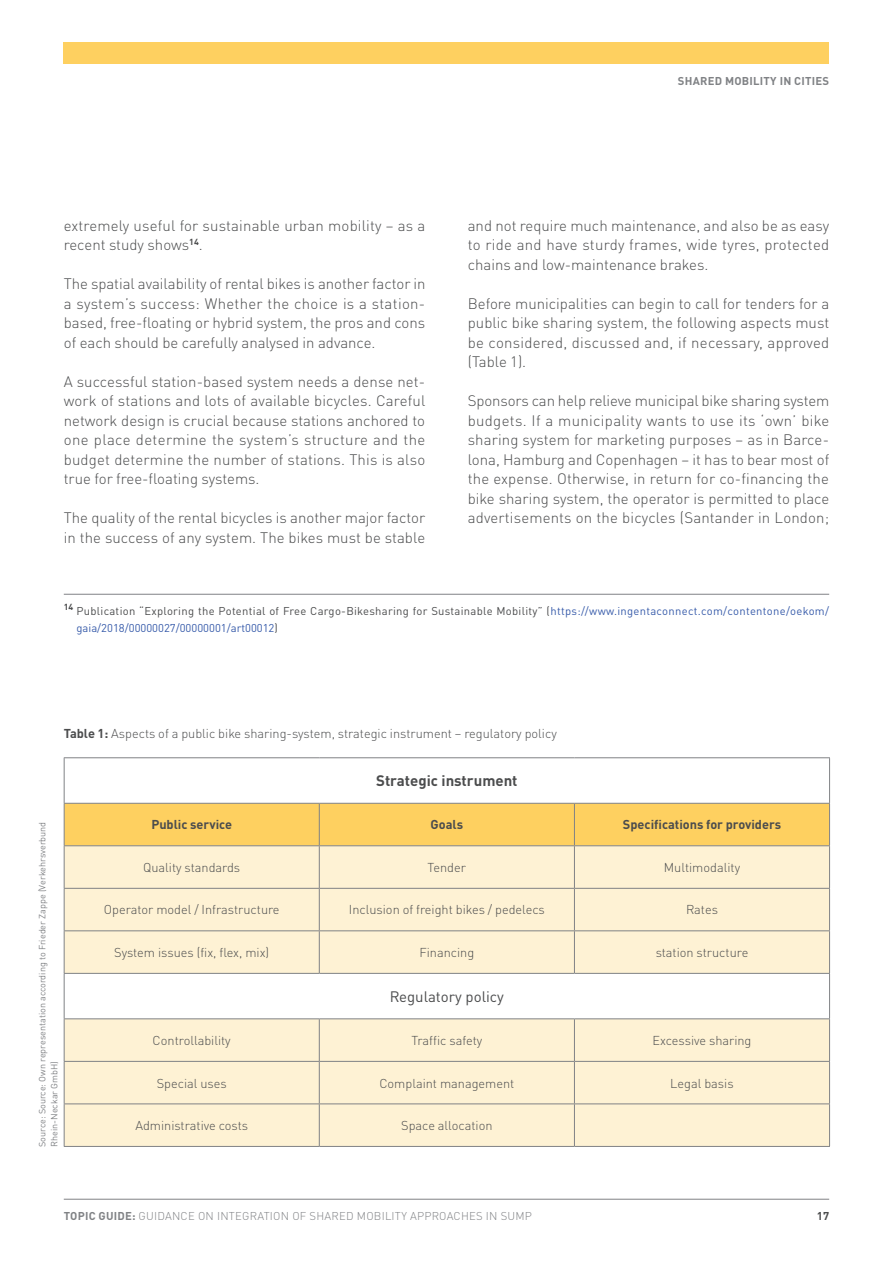
<style>
.page{position:relative;width:893px;height:1263px;background:#fff}
.page>*{position:absolute;margin:0;border:0;box-sizing:border-box;transform-origin:0 0}
.Copy_Light_10pt_ZAB{font:300 15px/19.5px "DIN Pro";color:#4b4c4d;text-align:justify}
.t1{font:700 15px "DIN Pro";color:#4b4c4d}
.t2{font:15px "DIN Pro";color:#4b4c4d}
.Copy_BOX_TAB_Light_8{font:300 12.75px "DIN Pro";color:#4b4c4d}
.Table{font:300 12.75px "DIN Pro";color:#4b4c4d}
.Copy_BOX_TAB_Light_8-2{font:700 12.75px "DIN Pro";color:#4b4c4d}
.Fußnoten_Regular_7_5{font:11.25px/16.5px "DIN Pro";letter-spacing:.025em;color:#385caa}
.t3{font:300 11.25px "DIN Pro";letter-spacing:.02em;color:#808285}
.t4{font:700 11.25px "DIN Pro";color:#808285}
.t5{font:700 11.25px "DIN Pro";color:#4b4c4d}
.Photo_Credits_Regula{font:9px/12px "DIN Pro";color:#808285}
.s1{color:#4b4c4d}
.s2{font-weight:700}
</style>
<div class="page">
<hr style="left:64px;top:1199px;width:765px;height:1px;background:#808285">
<div style="left:64px;top:43px;width:765px;height:21px;background:#fed060"></div>
<hr style="left:64px;top:594px;width:765px;height:1px;background:#808285">
<div style="left:65px;top:804px;width:764px;height:41px;background:#fed060"></div>
<div style="left:65px;top:846px;width:764px;height:127px;background:#fef2d4"></div>
<div style="left:65px;top:1019px;width:764px;height:127px;background:#fef2d4"></div>
<hr style="left:64px;top:757px;width:255px;height:1px;background:#808285">
<hr style="left:64px;top:758px;width:1px;height:45px;background:#808285">
<hr style="left:319px;top:757px;width:255px;height:1px;background:#808285">
<hr style="left:574px;top:757px;width:256px;height:1px;background:#808285">
<hr style="left:829px;top:758px;width:1px;height:45px;background:#808285">
<hr style="left:64px;top:803px;width:255px;height:1px;background:#808285">
<hr style="left:64px;top:804px;width:1px;height:41px;background:#808285">
<hr style="left:319px;top:803px;width:255px;height:1px;background:#808285">
<hr style="left:319px;top:804px;width:1px;height:41px;background:#808285">
<hr style="left:574px;top:803px;width:256px;height:1px;background:#808285">
<hr style="left:574px;top:804px;width:1px;height:41px;background:#808285">
<hr style="left:829px;top:804px;width:1px;height:41px;background:#808285">
<hr style="left:64px;top:845px;width:255px;height:1px;background:#808285">
<hr style="left:64px;top:846px;width:1px;height:42px;background:#808285">
<hr style="left:319px;top:845px;width:255px;height:1px;background:#808285">
<hr style="left:319px;top:846px;width:1px;height:42px;background:#808285">
<hr style="left:574px;top:845px;width:256px;height:1px;background:#808285">
<hr style="left:574px;top:846px;width:1px;height:42px;background:#808285">
<hr style="left:829px;top:846px;width:1px;height:42px;background:#808285">
<hr style="left:64px;top:888px;width:255px;height:1px;background:#808285">
<hr style="left:64px;top:889px;width:1px;height:41px;background:#808285">
<hr style="left:319px;top:888px;width:255px;height:1px;background:#808285">
<hr style="left:319px;top:889px;width:1px;height:41px;background:#808285">
<hr style="left:574px;top:888px;width:256px;height:1px;background:#808285">
<hr style="left:574px;top:889px;width:1px;height:41px;background:#808285">
<hr style="left:829px;top:889px;width:1px;height:41px;background:#808285">
<hr style="left:64px;top:930px;width:255px;height:1px;background:#808285">
<hr style="left:64px;top:931px;width:1px;height:42px;background:#808285">
<hr style="left:319px;top:930px;width:255px;height:1px;background:#808285">
<hr style="left:319px;top:931px;width:1px;height:42px;background:#808285">
<hr style="left:574px;top:930px;width:256px;height:1px;background:#808285">
<hr style="left:574px;top:931px;width:1px;height:42px;background:#808285">
<hr style="left:829px;top:931px;width:1px;height:42px;background:#808285">
<hr style="left:64px;top:973px;width:255px;height:1px;background:#808285">
<hr style="left:64px;top:974px;width:1px;height:44px;background:#808285">
<hr style="left:319px;top:973px;width:255px;height:1px;background:#808285">
<hr style="left:574px;top:973px;width:256px;height:1px;background:#808285">
<hr style="left:829px;top:974px;width:1px;height:44px;background:#808285">
<hr style="left:64px;top:1018px;width:255px;height:1px;background:#808285">
<hr style="left:64px;top:1019px;width:1px;height:42px;background:#808285">
<hr style="left:319px;top:1018px;width:255px;height:1px;background:#808285">
<hr style="left:319px;top:1019px;width:1px;height:42px;background:#808285">
<hr style="left:574px;top:1018px;width:256px;height:1px;background:#808285">
<hr style="left:574px;top:1019px;width:1px;height:42px;background:#808285">
<hr style="left:829px;top:1019px;width:1px;height:42px;background:#808285">
<hr style="left:64px;top:1061px;width:255px;height:1px;background:#808285">
<hr style="left:64px;top:1062px;width:1px;height:41px;background:#808285">
<hr style="left:319px;top:1061px;width:255px;height:1px;background:#808285">
<hr style="left:319px;top:1062px;width:1px;height:41px;background:#808285">
<hr style="left:574px;top:1061px;width:256px;height:1px;background:#808285">
<hr style="left:574px;top:1062px;width:1px;height:41px;background:#808285">
<hr style="left:829px;top:1062px;width:1px;height:41px;background:#808285">
<hr style="left:64px;top:1103px;width:255px;height:1px;background:#808285">
<hr style="left:64px;top:1104px;width:1px;height:42px;background:#808285">
<hr style="left:319px;top:1103px;width:255px;height:1px;background:#808285">
<hr style="left:319px;top:1104px;width:1px;height:42px;background:#808285">
<hr style="left:574px;top:1103px;width:256px;height:1px;background:#808285">
<hr style="left:574px;top:1104px;width:1px;height:42px;background:#808285">
<hr style="left:829px;top:1104px;width:1px;height:42px;background:#808285">
<hr style="left:64px;top:1146px;width:255px;height:1px;background:#808285">
<hr style="left:319px;top:1146px;width:255px;height:1px;background:#808285">
<hr style="left:574px;top:1146px;width:256px;height:1px;background:#808285">
<p class="t4" style="left:678px;top:72px;width:16px">Shared</p>
<p class="t4" style="left:725px;top:72px;width:17px">Mobility</p>
<p class="t4" style="left:780px;top:72px;width:29px">in Cities</p>
<p class="Copy_Light_10pt_ZAB" style="left:64px;top:214px;width:363px">extremely useful for sustainable urban mobility – as a recent study shows<sup>14</sup>.</p>
<p class="Copy_Light_10pt_ZAB" style="left:64px;top:273px;width:363px">The spatial availability of rental bikes is another factor in a system’s success: Whether the choice is a station&shy;based, free-floating or hybrid system, the pros and cons of each should be carefully analysed in advance.</p>
<p class="Copy_Light_10pt_ZAB" style="left:64px;top:370px;width:363px">A successful station-based system needs a dense net&shy;work of stations and lots of available bicycles. Careful network design is crucial because stations anchored to one place determine the system’s structure and the budget determine the number of stations. This is also true for free-floating systems.</p>
<p class="Copy_Light_10pt_ZAB" style="left:64px;top:507px;width:363px">The quality of the rental bicycles is another major factor in the success of any system. The bikes must be stable</p>
<p class="Copy_Light_10pt_ZAB" style="left:468px;top:214px;width:363px">and not require much maintenance, and also be as easy to ride and have sturdy frames, wide tyres, protected chains and low-maintenance brakes.</p>
<p class="Copy_Light_10pt_ZAB" style="left:468px;top:292px;width:363px">Before municipalities can begin to call for tenders for a public bike sharing system, the following aspects must be considered, discussed and, if necessary, approved (Table 1).</p>
<p class="Copy_Light_10pt_ZAB" style="left:468px;top:390px;width:363px">Sponsors can help relieve municipal bike sharing system budgets. If a municipality wants to use its ‘own’ bike sharing system for marketing purposes – as in Barce&shy;lona, Hamburg and Copenhagen – it has to bear most of the expense. Otherwise, in return for co-financing the bike sharing system, the operator is permitted to place advertisements on the bicycles (Santander in London;</p>
<p class="Fußnoten_Regular_7_5" style="left:77px;top:601px;width:754px;text-indent:-13px"><sup>14</sup> <span class="s1">Publication “Exploring the Potential of Free Cargo-Bikesharing for Sustainable Mobility” (</span>https://www.ingentaconnect.com/contentone/oekom/ gaia/2018/00000027/00000001/art00012<span class="s1">)</span></p>
<p class="Table" style="left:64px;top:723px;width:494px"><span class="s2">Table 1:</span> Aspects of a public bike sharing-system, strategic instrument – regulatory policy</p>
<p class="Photo_Credits_Regula" style="left:35px;top:1147px;width:327px;rotate:-90deg">Source: Source: Own representation according to Frieder Zappe (Verkehrsverbund<br>Rhein-Neckar GmbH)</p>
<p class="t1" style="left:376px;top:768px;width:143px">Strategic instrument</p>
<p class="Copy_BOX_TAB_Light_8-2" style="left:151px;top:814px;width:82px">Public service</p>
<p class="Copy_BOX_TAB_Light_8-2" style="left:431px;top:814px;width:34px">Goals</p>
<p class="Copy_BOX_TAB_Light_8-2" style="left:623px;top:814px;width:160px">Specifications for providers</p>
<p class="Copy_BOX_TAB_Light_8" style="left:143px;top:857px;width:99px">Quality standards</p>
<p class="Copy_BOX_TAB_Light_8" style="left:428px;top:857px;width:40px">Tender</p>
<p class="Copy_BOX_TAB_Light_8" style="left:664px;top:857px;width:78px">Multimodality</p>
<p class="Copy_BOX_TAB_Light_8" style="left:104px;top:900px;width:177px">Operator model / Infrastructure</p>
<p class="Copy_BOX_TAB_Light_8" style="left:349px;top:900px;width:198px">Inclusion of freight bikes / pedelecs</p>
<p class="Copy_BOX_TAB_Light_8" style="left:686px;top:900px;width:33px">Rates</p>
<p class="Copy_BOX_TAB_Light_8" style="left:114px;top:942px;width:156px">System issues (fix, flex, mix)</p>
<p class="Copy_BOX_TAB_Light_8" style="left:419px;top:942px;width:56px">Financing</p>
<p class="Copy_BOX_TAB_Light_8" style="left:656px;top:942px;width:94px">station structure</p>
<p class="t2" style="left:390px;top:984px;width:116px">Regulatory policy</p>
<p class="Copy_BOX_TAB_Light_8" style="left:153px;top:1030px;width:80px">Controllability</p>
<p class="Copy_BOX_TAB_Light_8" style="left:411px;top:1030px;width:72px">Traffic safety</p>
<p class="Copy_BOX_TAB_Light_8" style="left:652px;top:1030px;width:101px">Excessive sharing</p>
<p class="Copy_BOX_TAB_Light_8" style="left:157px;top:1073px;width:72px">Special uses</p>
<p class="Copy_BOX_TAB_Light_8" style="left:379px;top:1073px;width:137px">Complaint management</p>
<p class="Copy_BOX_TAB_Light_8" style="left:670px;top:1073px;width:65px">Legal basis</p>
<p class="Copy_BOX_TAB_Light_8" style="left:135px;top:1115px;width:114px">Administrative costs</p>
<p class="Copy_BOX_TAB_Light_8" style="left:401px;top:1115px;width:93px">Space allocation</p>
<p class="t3" style="left:64px;top:1208px;width:470px"><span class="s2">TOPIC GUIDE:</span> GUIDANCE ON INTEGRATION OF SHARED MOBILITY APPROACHES IN SUMP</p>
<p class="t5" style="left:817px;top:1207px;width:14px">17</p>
</div>
